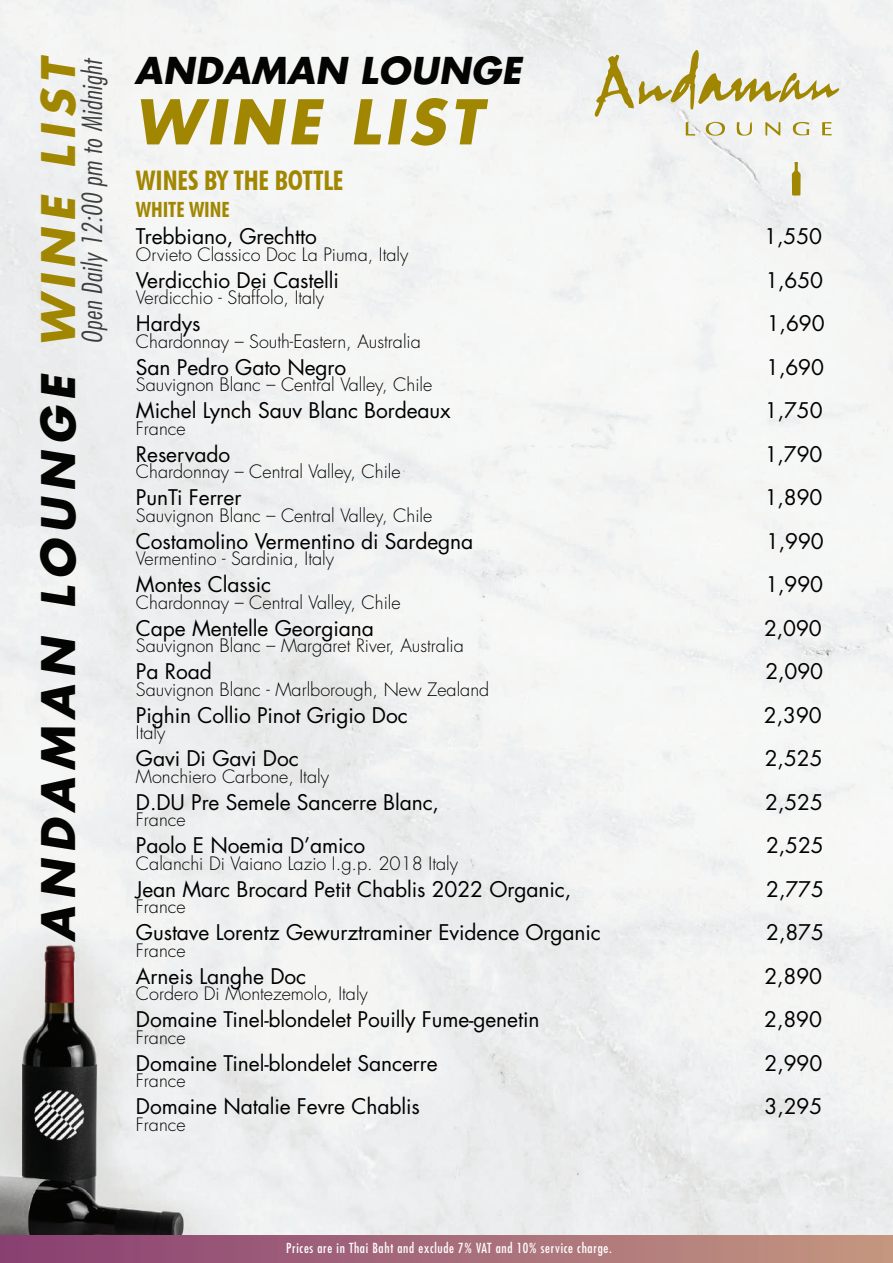
<style>
.page{position:relative;width:893px;height:1263px;background:#fff}
.page>*{position:absolute;margin:0;border:0;box-sizing:border-box;transform-origin:0 0}
.t1{font:italic 700 60px "Futura Std";letter-spacing:.075em;color:#a18701}
.t2{font:italic 700 45px "Futura Std";letter-spacing:.145em;color:#040503}
.t3{font:italic 700 36px "Futura Std";letter-spacing:.01em;color:#040503}
.t4{font:italic 300 condensed 27px "Futura Std";color:#3e3e3f}
.t5{font:700 condensed 27px "Futura BT";letter-spacing:-.005em;color:#a18701}
.t6{font:21px "Futura Std";letter-spacing:-.005em;color:#000}
.t7{font:700 condensed 21px "Futura BT";letter-spacing:-.005em;color:#a18701}
.t8{font:300 18px "Futura Std";color:#000}
.t9{font:condensed 13.5px "Futura Std";letter-spacing:.05em;color:#fff}
.s1{color:#a18701}
</style>
<div class="page">
<img style="left:0;top:0;width:893px;height:1235px">
<img style="left:0;top:1235px;width:893px;height:28px">
<svg style="left:595px;top:50px;width:244px;height:86px"></svg>
<svg style="left:792px;top:162px;width:9px;height:34px"></svg>
<h2 class="t2" style="left:28px;top:941px;width:888px;rotate:-90deg">ANDAMAN LOUNGE <span class="s1">WINE LIST</span></h2>
<p class="t4" style="left:76px;top:344px;width:288px;rotate:-90deg">Open Daily 12:00 pm to Midnight</p>
<h3 class="t3" style="left:134px;top:47px;width:388px">ANDAMAN LOUNGE</h3>
<h1 class="t1" style="left:134px;top:82px;width:348px">WINE LIST</h1>
<p class="t5" style="left:136px;top:164px;width:209px">WINES BY THE BOTTLE</p>
<p class="t7" style="left:136px;top:197px;width:95px">WHITE WINE</p>
<p class="t6" style="left:136px;top:223px;width:182px">Trebbiano, Grechtto</p>
<p class="t6" style="left:764px;top:223px;width:59px">1,550</p>
<p class="t8" style="left:136px;top:243px;width:274px">Orvieto Classico Doc La Piuma, Italy</p>
<p class="t6" style="left:136px;top:267px;width:205px">Verdicchio Dei Castelli</p>
<p class="t6" style="left:765px;top:267px;width:59px">1,650</p>
<p class="t8" style="left:136px;top:287px;width:190px">Verdicchio - Staffolo, Italy</p>
<p class="t6" style="left:136px;top:310px;width:66px">Hardys</p>
<p class="t6" style="left:767px;top:310px;width:59px">1,690</p>
<p class="t8" style="left:136px;top:330px;width:286px">Chardonnay – South-Eastern, Australia</p>
<p class="t6" style="left:136px;top:354px;width:212px">San Pedro Gato Negro</p>
<p class="t6" style="left:766px;top:354px;width:59px">1,690</p>
<p class="t8" style="left:136px;top:374px;width:298px">Sauvignon Blanc – Central Valley, Chile</p>
<p class="t6" style="left:136px;top:397px;width:316px">Michel Lynch Sauv Blanc Bordeaux</p>
<p class="t6" style="left:765px;top:397px;width:59px">1,750</p>
<p class="t8" style="left:136px;top:417px;width:51px">France</p>
<p class="t6" style="left:136px;top:441px;width:96px">Reservado</p>
<p class="t6" style="left:765px;top:441px;width:59px">1,790</p>
<p class="t8" style="left:136px;top:461px;width:266px">Chardonnay – Central Valley, Chile</p>
<p class="t6" style="left:136px;top:484px;width:107px">PunTi Ferrer</p>
<p class="t6" style="left:765px;top:484px;width:59px">1,890</p>
<p class="t8" style="left:136px;top:504px;width:298px">Sauvignon Blanc – Central Valley, Chile</p>
<p class="t6" style="left:136px;top:528px;width:339px">Costamolino Vermentino di Sardegna</p>
<p class="t6" style="left:766px;top:528px;width:59px">1,990</p>
<p class="t8" style="left:136px;top:548px;width:200px">Vermentino - Sardinia, Italy</p>
<p class="t6" style="left:136px;top:571px;width:137px">Montes Classic</p>
<p class="t6" style="left:765px;top:571px;width:59px">1,990</p>
<p class="t8" style="left:136px;top:591px;width:266px">Chardonnay – Central Valley, Chile</p>
<p class="t6" style="left:136px;top:615px;width:239px">Cape Mentelle Georgiana</p>
<p class="t6" style="left:764px;top:615px;width:59px">2,090</p>
<p class="t8" style="left:136px;top:635px;width:329px">Sauvignon Blanc – Margaret River, Australia</p>
<p class="t6" style="left:136px;top:658px;width:77px">Pa Road</p>
<p class="t6" style="left:765px;top:658px;width:59px">2,090</p>
<p class="t8" style="left:136px;top:678px;width:355px">Sauvignon Blanc - Marlborough, New Zealand</p>
<p class="t6" style="left:136px;top:702px;width:273px">Pighin Collio Pinot Grigio Doc</p>
<p class="t6" style="left:764px;top:702px;width:59px">2,390</p>
<p class="t8" style="left:136px;top:722px;width:31px">Italy</p>
<p class="t6" style="left:136px;top:745px;width:164px">Gavi Di Gavi Doc</p>
<p class="t6" style="left:765px;top:745px;width:59px">2,525</p>
<p class="t8" style="left:136px;top:765px;width:194px">Monchiero Carbone, Italy</p>
<p class="t6" style="left:136px;top:789px;width:305px">D.DU Pre Semele Sancerre Blanc,</p>
<p class="t6" style="left:765px;top:789px;width:59px">2,525</p>
<p class="t8" style="left:136px;top:809px;width:51px">France</p>
<p class="t6" style="left:136px;top:832px;width:231px">Paolo E Noemia D’amico</p>
<p class="t6" style="left:766px;top:832px;width:59px">2,525</p>
<p class="t8" style="left:136px;top:852px;width:324px">Calanchi Di Vaiano Lazio I.g.p. 2018 Italy</p>
<p class="t6" style="left:136px;top:876px;width:437px">Jean Marc Brocard Petit Chablis 2022 Organic,</p>
<p class="t6" style="left:766px;top:876px;width:59px">2,775</p>
<p class="t8" style="left:136px;top:896px;width:51px">France</p>
<p class="t6" style="left:136px;top:919px;width:466px">Gustave Lorentz Gewurztraminer Evidence Organic</p>
<p class="t6" style="left:766px;top:919px;width:59px">2,875</p>
<p class="t8" style="left:136px;top:939px;width:51px">France</p>
<p class="t6" style="left:136px;top:963px;width:172px">Arneis Langhe Doc</p>
<p class="t6" style="left:764px;top:963px;width:59px">2,890</p>
<p class="t8" style="left:136px;top:983px;width:233px">Cordero Di Montezemolo, Italy</p>
<p class="t6" style="left:136px;top:1006px;width:405px">Domaine Tinel-blondelet Pouilly Fume-genetin</p>
<p class="t6" style="left:764px;top:1006px;width:59px">2,890</p>
<p class="t8" style="left:136px;top:1026px;width:51px">France</p>
<p class="t6" style="left:136px;top:1050px;width:303px">Domaine Tinel-blondelet Sancerre</p>
<p class="t6" style="left:765px;top:1050px;width:59px">2,990</p>
<p class="t8" style="left:136px;top:1070px;width:51px">France</p>
<p class="t6" style="left:136px;top:1093px;width:285px">Domaine Natalie Fevre Chablis</p>
<p class="t6" style="left:765px;top:1093px;width:59px">3,295</p>
<p class="t8" style="left:136px;top:1113px;width:51px">France</p>
<p class="t9" style="left:286px;top:1240px;width:327px">Prices are in Thai Baht and exclude 7% VAT and 10% service charge.</p>
</div>
